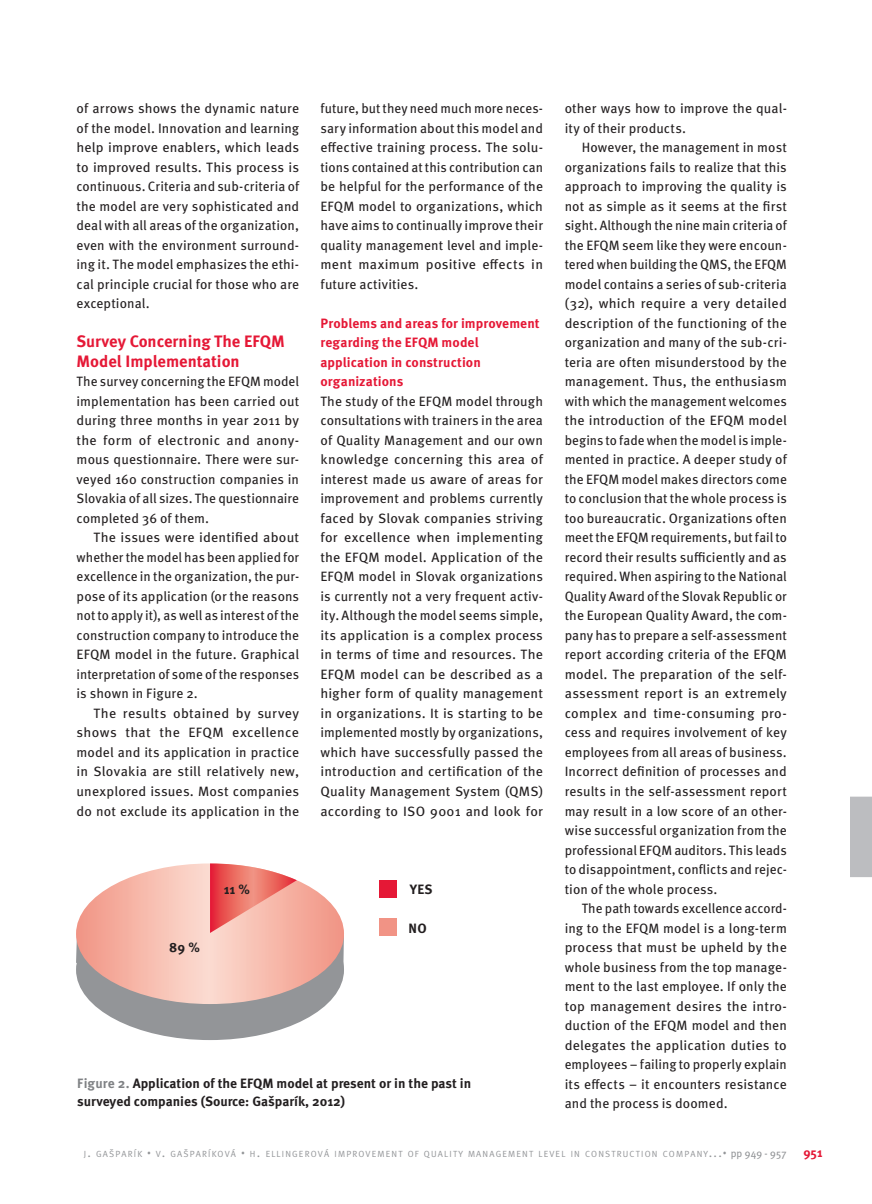
<style>
.page{position:relative;width:872px;height:1204px;background:#fff}
.page>*{position:absolute;margin:0;border:0;box-sizing:border-box;transform-origin:0 0}
._1_1_1_naslov_2_11_1{font:700 16.5px/19.5px "Meta Pro";color:#e51836}
.Bodytext_9_13{font:13.5px/19.5px "Meta Pro";letter-spacing:.015em;color:#231f20;text-align:justify}
.Prvi_paragraf{font:13.5px/19.5px "Meta Pro";letter-spacing:.015em;color:#231f20;text-align:justify}
.Bodytext_9_13-2{font:700 13.5px/18px "Meta Pro";color:#231f20}
.Mali_naslov{font:700 13.5px/19.5px "Meta Pro";letter-spacing:.005em;color:#e51836}
.t1{font:700 12.75px "Meta";color:#e51836}
.t2{font:8.85px "Meta Normal";letter-spacing:.135em;color:#939598}
.s1{color:#808285}
.s2{font-size:12.75px}
.s3{font-family:"Santana";font-weight:900;font-stretch:condensed;font-size:12.75px}
.s4{font-family:"Meta";font-size:10.5px}
</style>
<div class="page">
<div style="left:76px;top:899px;width:268px;height:140px;background:#939598;border-radius:50%"></div>
<svg style="left:76px;top:863px;width:268px;height:140px"></svg>
<div style="left:379px;top:880px;width:17px;height:17px;background:#e51836"></div>
<div style="left:379px;top:918px;width:17px;height:17px;background:#f19385"></div>
<div style="left:850px;top:794px;width:22px;height:84px;background:#bcbdc0"></div>
<hr style="left:836px;top:877px;width:36px;height:3px;background:#fff">
<hr style="left:836px;top:793px;width:36px;height:3px;background:#fff">
<p class="Bodytext_9_13" style="left:77px;top:99px;width:224px">of arrows shows the dynamic nature of the model. Innovation and learning help improve enablers, which leads to improved results. This process is continuous. Criteria and sub-criteria of the model are very sophisticated and deal with all areas of the organization, even with the environment surround&shy;ing it. The model emphasizes the ethi&shy;cal principle crucial for those who are exceptional.</p>
<p class="_1_1_1_naslov_2_11_1" style="left:77px;top:332px;width:210px">Survey Concerning The EFQM<br>Model Implementation</p>
<p class="Prvi_paragraf" style="left:77px;top:372px;width:224px">The survey concerning the EFQM model implementation has been carried out during three months in year 2011 by the form of electronic and anony&shy;mous questionnaire. There were sur&shy;veyed 160 construction companies in Slovakia of all sizes. The questionnaire completed 36 of them.</p>
<p class="Bodytext_9_13" style="left:77px;top:528px;width:224px;text-indent:17px">The issues were identified about whether the model has been applied for excellence in the organization, the pur&shy;pose of its application (or the reasons not to apply it), as well as interest of the construction company to introduce the EFQM model in the future. Graphical interpretation of some of the responses is shown in Figure 2.</p>
<p class="Bodytext_9_13" style="left:77px;top:704px;width:224px;text-indent:17px">The results obtained by survey shows that the EFQM excellence model and its application in practice in Slovakia are still relatively new, unexplored issues. Most companies do not exclude its application in the</p>
<p class="Bodytext_9_13" style="left:320px;top:99px;width:224px">future, but they need much more neces&shy;sary information about this model and effective training process. The solu&shy;tions contained at this contribution can be helpful for the performance of the EFQM model to organizations, which have aims to continually improve their quality management level and imple&shy;ment maximum positive effects in future activities.</p>
<p class="Mali_naslov" style="left:320px;top:314px;width:221px">Problems and areas for improvement regarding the EFQM model application in construction organizations</p>
<p class="Prvi_paragraf" style="left:320px;top:392px;width:224px">The study of the EFQM model through consultations with trainers in the area of Quality Management and our own knowledge concerning this area of interest made us aware of areas for improvement and problems currently faced by Slovak companies striving for excellence when implementing the EFQM model. Application of the EFQM model in Slovak organizations is currently not a very frequent activ&shy;ity. Although the model seems simple, its application is a complex process in terms of time and resources. The EFQM model can be described as a higher form of quality management in organizations. It is starting to be implemented mostly by organizations, which have successfully passed the introduction and certification of the Quality Management System (QMS) according to ISO 9001 and look for</p>
<p class="Bodytext_9_13-2" style="left:169px;top:938px;width:32px">89 %</p>
<p class="Bodytext_9_13-2" style="left:224px;top:880px;width:28px">11 %</p>
<p class="Bodytext_9_13-2" style="left:410px;top:880px;width:24px">YES</p>
<p class="Bodytext_9_13-2" style="left:408px;top:919px;width:20px">NO</p>
<p class="Bodytext_9_13-2" style="left:77px;top:1074px;width:395px"><span class="s1">Figure 2.</span> Application of the EFQM model at present or in the past in surveyed companies (Source: Gašparík, 2012)</p>
<p class="Prvi_paragraf" style="left:564px;top:99px;width:224px">other ways how to improve the qual&shy;ity of their products.</p>
<p class="Bodytext_9_13" style="left:564px;top:138px;width:224px;text-indent:17px">However, the management in most organizations fails to realize that this approach to improving the quality is not as simple as it seems at the first sight. Although the nine main criteria of the EFQM seem like they were encoun&shy;tered when building the QMS, the EFQM model contains a series of sub-criteria (32), which require a very detailed description of the functioning of the organization and many of the sub-cri&shy;teria are often misunderstood by the management. Thus, the enthusiasm with which the management welcomes the introduction of the EFQM model begins to fade when the model is imple&shy;mented in practice. A deeper study of the EFQM model makes directors come to conclusion that the whole process is too bureaucratic. Organizations often meet the EFQM requirements, but fail to record their results sufficiently and as required. When aspiring to the National Quality Award of the Slovak Republic or the European Quality Award, the com&shy;pany has to prepare a self-assessment report according criteria of the EFQM model. The preparation of the self&shy;assessment report is an extremely complex and time-consuming pro&shy;cess and requires involvement of key employees from all areas of business.<br>Incorrect definition of processes and results in the self-assessment report may result in a low score of an other&shy;wise successful organization from the professional EFQM auditors. This leads to disappointment, conflicts and rejec&shy;tion of the whole process.</p>
<p class="Bodytext_9_13" style="left:564px;top:899px;width:224px;text-indent:17px">The path towards excellence accord&shy;ing to the EFQM model is a long-term process that must be upheld by the whole business from the top manage&shy;ment to the last employee. If only the top management desires the intro&shy;duction of the EFQM model and then delegates the application duties to employees – failing to properly explain its effects – it encounters resistance and the process is doomed.</p>
<p class="t2" style="left:84px;top:1149px;width:704px">J<span class="s2">.</span> GAŠPARÍK <span class="s3">·</span> V<span class="s2">.</span> GAŠPARÍKOVÁ <span class="s3">·</span> H<span class="s2">.</span> ELLINGEROVÁ IMPROVEMENT OF QUALITY MANAGEMENT LEVEL IN CONSTRUCTION COMPANY<span class="s2">...</span><span class="s3">·</span> <span class="s4">pp</span> <span class="s4">949 - 957</span></p>
<p class="t1" style="left:803px;top:1145px;width:20px">951</p>
</div>
